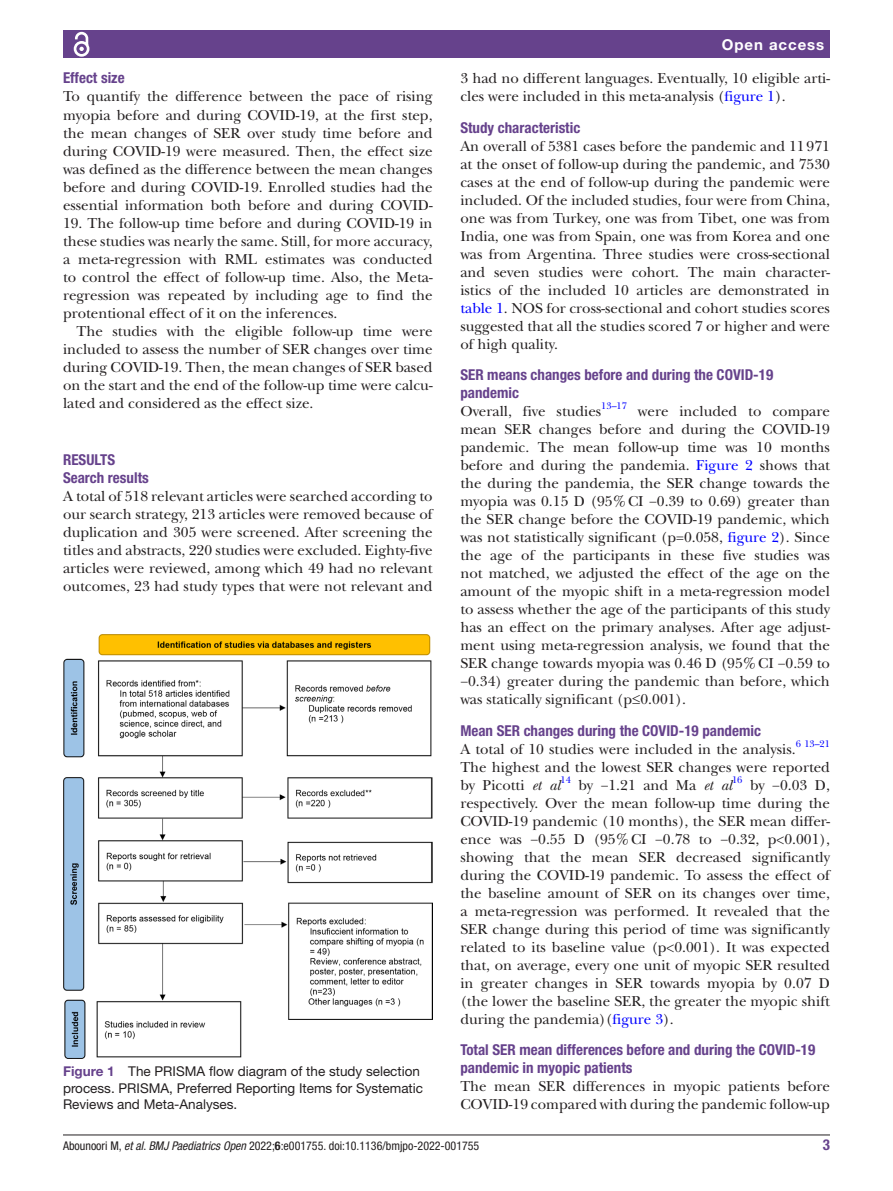
<style>
.page{position:relative;width:893px;height:1191px;background:#fff}
.page>*{position:absolute;margin:0;border:0;box-sizing:border-box;transform-origin:0 0}
.t1{font:15px/18px "New Baskerville";color:#231f20;text-align:justify}
.t2{font:700 condensed 15px/18px "Helvetica Neue LT Std";color:#66428c}
.t3{font:700 15px "Helvetica Neue LT Std";letter-spacing:.065em;color:#fff}
.t4{font:13.5px/16.5px "Helvetica Neue LT Std";color:#231f20}
.t5{font:condensed 12px "Helvetica Neue LT Std";color:#231f20}
.t6{font:9.9px "New Baskerville";color:#00f}
.s1{font-weight:700;color:#66428c}
.s2{color:#00f}
.s3{font-style:italic}
.s4{font-weight:700}
</style>
<div class="page">
<hr style="left:63px;top:1134px;width:767px;height:1px;background:#231f20">
<div style="left:63px;top:31px;width:767px;height:27px;background:#66428c"></div>
<svg style="left:73px;top:31px;width:17px;height:26px"></svg>
<img style="left:63px;top:634px;width:370px;height:424px">
<p class="t2" style="left:63px;top:69px;width:63px">Effect size</p>
<p class="t1" style="left:63px;top:88px;width:371px">To quantify the difference between the pace of rising myopia before and during COVID-19, at the first step, the mean changes of SER over study time before and during COVID-19 were measured. Then, the effect size was defined as the difference between the mean changes before and during COVID-19. Enrolled studies had the essential information both before and during COVID-</p>
<p class="t1" style="left:63px;top:214px;width:371px">19. The follow-up time before and during COVID-19 in these studies was nearly the same. Still, for more accuracy, a meta-regression with RML estimates was conducted to control the effect of follow-up time. Also, the Meta&shy;regression was repeated by including age to find the protentional effect of it on the inferences.</p>
<p class="t1" style="left:63px;top:322px;width:371px;text-indent:14px">The studies with the eligible follow-up time were included to assess the number of SER changes over time during COVID-19. Then, the mean changes of SER based on the start and the end of the follow-up time were calcu&shy;lated and considered as the effect size.</p>
<p class="t2" style="left:63px;top:451px;width:87px">RESULTS<br>Search results</p>
<p class="t1" style="left:63px;top:487px;width:371px">A total of 518 relevant articles were searched according to our search strategy, 213 articles were removed because of duplication and 305 were screened. After screening the titles and abstracts, 220 studies were excluded. Eighty-five articles were reviewed, among which 49 had no relevant outcomes, 23 had study types that were not relevant and</p>
<p class="t4" style="left:63px;top:1063px;width:362px"><span class="s1">Figure 1</span> The PRISMA flow diagram of the study selection process. PRISMA, Preferred Reporting Items for Systematic<br>Reviews and Meta-Analyses.</p>
<p class="t3" style="left:722px;top:35px;width:104px">Open access</p>
<p class="t1" style="left:460px;top:69px;width:371px">3 had no different languages. Eventually, 10 eligible arti&shy;cles were included in this meta-analysis (<span class="s2">figure 1</span>).</p>
<p class="t2" style="left:460px;top:118px;width:121px">Study characteristic</p>
<p class="t1" style="left:460px;top:137px;width:371px">An overall of 5381 cases before the pandemic and 11971 at the onset of follow-up during the pandemic, and 7530 cases at the end of follow-up during the pandemic were included. Of the included studies, four were from China, one was from Turkey, one was from Tibet, one was from India, one was from Spain, one was from Korea and one was from Argentina. Three studies were cross-sectional and seven studies were cohort. The main character&shy;istics of the included 10 articles are demonstrated in <span class="s2">table 1</span>. NOS for cross-sectional and cohort studies scores suggested that all the studies scored 7 or higher and were of high quality.</p>
<p class="t2" style="left:460px;top:365px;width:314px">SER means changes before and during the COVID-19 pandemic</p>
<p class="t1" style="left:460px;top:402px;width:142px">Overall, five studies</p>
<p class="t6" style="left:601px;top:400px;width:27px">13–17</p>
<p class="t1" style="left:460px;top:402px;width:371px;text-indent:178px">were included to compare mean SER changes before and during the COVID-19 pandemic. The mean follow-up time was 10 months before and during the pandemia. <span class="s2">Figure 2</span> shows that the during the pandemia, the SER change towards the myopia was 0.15 D (95%CI −0.39 to 0.69) greater than the SER change before the COVID-19 pandemic, which was not statistically significant (p=0.058, <span class="s2">figure 2</span>). Since the age of the participants in these five studies was not matched, we adjusted the effect of the age on the amount of the myopic shift in a meta-regression model to assess whether the age of the participants of this study has an effect on the primary analyses. After age adjust&shy;ment using meta-regression analysis, we found that the SER change towards myopia was 0.46 D (95%CI −0.59 to −0.34) greater during the pandemic than before, which was statically significant (p≤0.001).</p>
<p class="t2" style="left:460px;top:721px;width:302px">Mean SER changes during the COVID-19 pandemic</p>
<p class="t1" style="left:460px;top:740px;width:337px">A total of 10 studies were included in the analysis.</p>
<p class="t6" style="left:796px;top:738px;width:36px">6 13–21</p>
<p class="t1" style="left:460px;top:758px;width:371px">The highest and the lowest SER changes were reported by Picotti <span class="s3">et al</span></p>
<p class="t6" style="left:560px;top:774px;width:12px">14</p>
<p class="t1" style="left:578px;top:776px;width:155px">by −1.21 and Ma <span class="s3">et al</span></p>
<p class="t6" style="left:732px;top:774px;width:12px">16</p>
<p class="t1" style="left:460px;top:776px;width:371px;text-indent:290px">by −0.03 D, respectively. Over the mean follow-up time during the COVID-19 pandemic (10 months), the SER mean differ&shy;ence was −0.55 D (95%CI −0.78 to −0.32, p&lt;0.001), showing that the mean SER decreased significantly during the COVID-19 pandemic. To assess the effect of the baseline amount of SER on its changes over time, a meta-regression was performed. It revealed that the SER change during this period of time was significantly related to its baseline value (p&lt;0.001). It was expected that, on average, every one unit of myopic SER resulted in greater changes in SER towards myopia by 0.07 D (the lower the baseline SER, the greater the myopic shift during the pandemia)(<span class="s2">figure 3</span>).</p>
<p class="t2" style="left:460px;top:1040px;width:356px">Total SER mean differences before and during the COVID-19 pandemic in myopic patients</p>
<p class="t1" style="left:460px;top:1077px;width:371px">The mean SER differences in myopic patients before<br>COVID-19 compared with during the pandemic follow-up</p>
<p class="t5" style="left:63px;top:1138px;width:418px">Abounoori M, <span class="s3">et al</span>. <span class="s3">BMJ Paediatrics Open</span> 2022;<span class="s4">6</span>:e001755. doi:10.1136/bmjpo-2022-001755</p>
<p class="t2" style="left:823px;top:1135px;width:9px">3</p>
</div>
